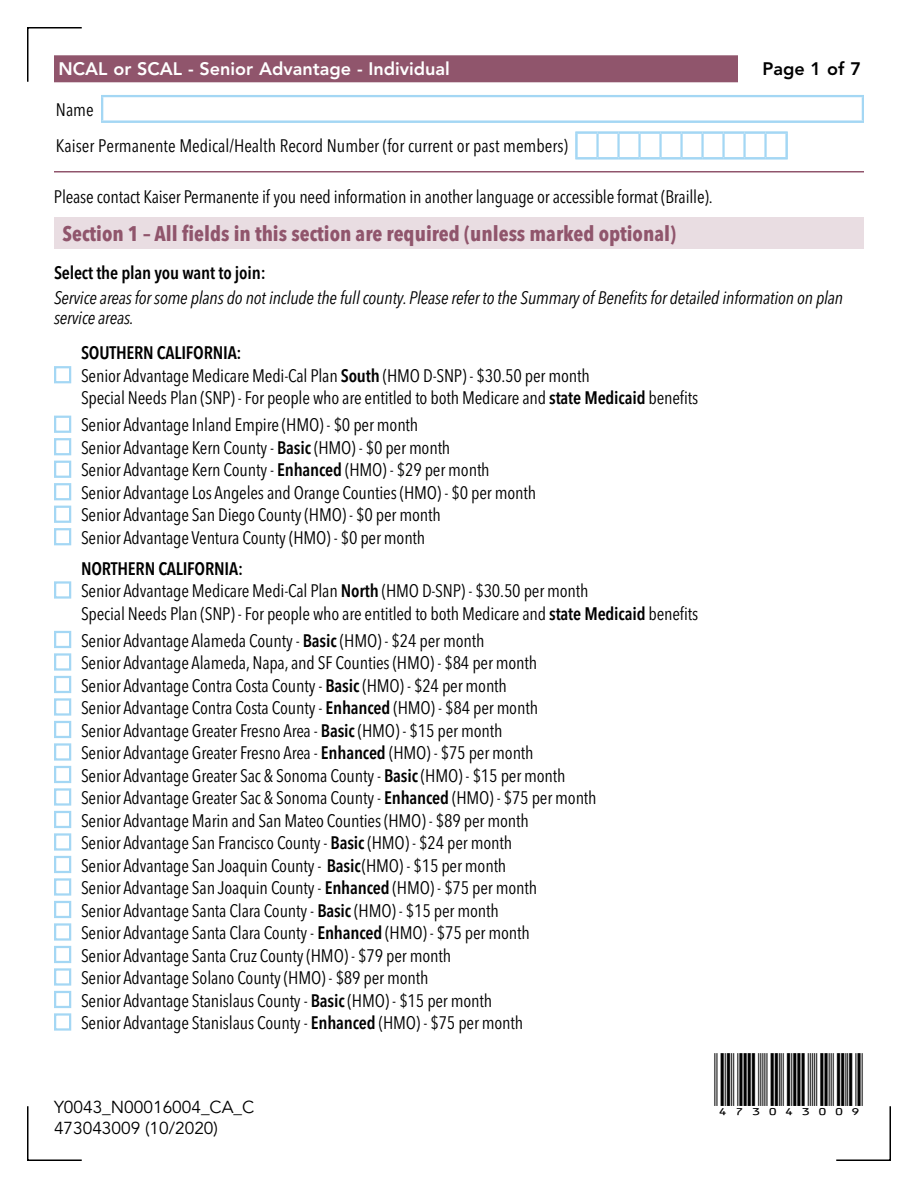
<style>
.page{position:relative;width:918px;height:1188px;background:#fff}
.page>*{position:absolute;margin:0;border:0;box-sizing:border-box;transform-origin:0 0}
.t1{font:700 condensed 21px "Avenir Next LT Pro";color:#90556c}
.t2{font:condensed 18px/22.5px "Avenir Next LT Pro";letter-spacing:-.01em;color:#000}
.t3{font:italic condensed 18px/20.2px "Avenir Next LT Pro";letter-spacing:-.01em;color:#000}
.t4{font:800 18px "Avenir LT Std";color:#fff}
.t5{font:600 condensed 18px "Avenir Next LT Pro";letter-spacing:-.01em;color:#000}
.t6{font:800 18px "Avenir LT Std";color:#000}
.t7{font:17.25px "Avenir LT Std";color:#000}
.t8{font:17.25px "ID Automation HC39 M";letter-spacing:-.01em;color:#000}
.s1{font-weight:600}
</style>
<div class="page">
<svg style="left:27px;top:27px;width:56px;height:56px"></svg>
<svg style="left:27px;top:1106px;width:55px;height:55px"></svg>
<svg style="left:836px;top:1106px;width:55px;height:55px"></svg>
<hr style="left:54px;top:171px;width:810px;height:1px;background:#90556c">
<div style="left:54px;top:217px;width:810px;height:32px;background:#e9dde2"></div>
<div style="left:54px;top:55px;width:684px;height:27px;background:#90556c"></div>
<div style="left:54px;top:366px;width:17px;height:17px;border:2px solid #a4d7f4"></div>
<div style="left:54px;top:416px;width:17px;height:17px;border:2px solid #a4d7f4"></div>
<div style="left:54px;top:438px;width:17px;height:17px;border:2px solid #a4d7f4"></div>
<div style="left:54px;top:461px;width:17px;height:17px;border:2px solid #a4d7f4"></div>
<div style="left:54px;top:483px;width:17px;height:17px;border:2px solid #a4d7f4"></div>
<div style="left:54px;top:506px;width:17px;height:17px;border:2px solid #a4d7f4"></div>
<div style="left:54px;top:528px;width:17px;height:17px;border:2px solid #a4d7f4"></div>
<div style="left:54px;top:581px;width:17px;height:18px;border:2px solid #a4d7f4"></div>
<div style="left:54px;top:631px;width:17px;height:17px;border:2px solid #a4d7f4"></div>
<div style="left:54px;top:653px;width:17px;height:18px;border:2px solid #a4d7f4"></div>
<div style="left:54px;top:676px;width:17px;height:17px;border:2px solid #a4d7f4"></div>
<div style="left:54px;top:698px;width:17px;height:18px;border:2px solid #a4d7f4"></div>
<div style="left:54px;top:721px;width:17px;height:17px;border:2px solid #a4d7f4"></div>
<div style="left:54px;top:743px;width:17px;height:18px;border:2px solid #a4d7f4"></div>
<div style="left:54px;top:766px;width:17px;height:17px;border:2px solid #a4d7f4"></div>
<div style="left:54px;top:788px;width:17px;height:18px;border:2px solid #a4d7f4"></div>
<div style="left:54px;top:811px;width:17px;height:17px;border:2px solid #a4d7f4"></div>
<div style="left:54px;top:833px;width:17px;height:18px;border:2px solid #a4d7f4"></div>
<div style="left:54px;top:856px;width:17px;height:17px;border:2px solid #a4d7f4"></div>
<div style="left:54px;top:878px;width:17px;height:18px;border:2px solid #a4d7f4"></div>
<div style="left:54px;top:901px;width:17px;height:17px;border:2px solid #a4d7f4"></div>
<div style="left:54px;top:923px;width:17px;height:18px;border:2px solid #a4d7f4"></div>
<div style="left:54px;top:946px;width:17px;height:17px;border:2px solid #a4d7f4"></div>
<div style="left:54px;top:968px;width:17px;height:18px;border:2px solid #a4d7f4"></div>
<div style="left:54px;top:991px;width:17px;height:17px;border:2px solid #a4d7f4"></div>
<div style="left:54px;top:1013px;width:17px;height:18px;border:2px solid #a4d7f4"></div>
<hr style="left:101px;top:95px;width:763px;height:2px;background:#a4d7f4">
<hr style="left:101px;top:97px;width:2px;height:23px;background:#a4d7f4">
<hr style="left:862px;top:97px;width:2px;height:23px;background:#a4d7f4">
<hr style="left:101px;top:120px;width:763px;height:3px;background:#a4d7f4">
<hr style="left:575px;top:132px;width:23px;height:2px;background:#a4d7f4">
<hr style="left:575px;top:134px;width:3px;height:23px;background:#a4d7f4">
<hr style="left:598px;top:132px;width:21px;height:2px;background:#a4d7f4">
<hr style="left:596px;top:134px;width:3px;height:23px;background:#a4d7f4">
<hr style="left:619px;top:132px;width:21px;height:2px;background:#a4d7f4">
<hr style="left:617px;top:134px;width:3px;height:23px;background:#a4d7f4">
<hr style="left:640px;top:132px;width:21px;height:2px;background:#a4d7f4">
<hr style="left:638px;top:134px;width:3px;height:23px;background:#a4d7f4">
<hr style="left:661px;top:132px;width:21px;height:2px;background:#a4d7f4">
<hr style="left:659px;top:134px;width:3px;height:23px;background:#a4d7f4">
<hr style="left:682px;top:132px;width:21px;height:2px;background:#a4d7f4">
<hr style="left:680px;top:134px;width:3px;height:23px;background:#a4d7f4">
<hr style="left:703px;top:132px;width:21px;height:2px;background:#a4d7f4">
<hr style="left:701px;top:134px;width:3px;height:23px;background:#a4d7f4">
<hr style="left:724px;top:132px;width:21px;height:2px;background:#a4d7f4">
<hr style="left:722px;top:134px;width:3px;height:23px;background:#a4d7f4">
<hr style="left:745px;top:132px;width:21px;height:2px;background:#a4d7f4">
<hr style="left:743px;top:134px;width:3px;height:23px;background:#a4d7f4">
<hr style="left:766px;top:132px;width:22px;height:2px;background:#a4d7f4">
<hr style="left:764px;top:134px;width:3px;height:23px;background:#a4d7f4">
<hr style="left:785px;top:134px;width:3px;height:23px;background:#a4d7f4">
<hr style="left:575px;top:157px;width:23px;height:2px;background:#a4d7f4">
<hr style="left:598px;top:157px;width:21px;height:2px;background:#a4d7f4">
<hr style="left:619px;top:157px;width:21px;height:2px;background:#a4d7f4">
<hr style="left:640px;top:157px;width:21px;height:2px;background:#a4d7f4">
<hr style="left:661px;top:157px;width:21px;height:2px;background:#a4d7f4">
<hr style="left:682px;top:157px;width:21px;height:2px;background:#a4d7f4">
<hr style="left:703px;top:157px;width:21px;height:2px;background:#a4d7f4">
<hr style="left:724px;top:157px;width:21px;height:2px;background:#a4d7f4">
<hr style="left:745px;top:157px;width:21px;height:2px;background:#a4d7f4">
<hr style="left:766px;top:157px;width:22px;height:2px;background:#a4d7f4">
<p class="t4" style="left:59px;top:58px;width:393px">NCAL or SCAL - Senior Advantage - Individual</p>
<p class="t6" style="left:762px;top:58px;width:100px">Page 1 of 7</p>
<p class="t2" style="left:56px;top:92px;width:514px;line-height:36px">Name<br>Kaiser Permanente Medical/Health Record Number (for current or past members)</p>
<p class="t2" style="left:54px;top:185px;width:660px">Please contact Kaiser Permanente if you need information in another language or accessible format (Braille).</p>
<p class="t1" style="left:62px;top:221px;width:615px">Section 1 – All fields in this section are required (unless marked optional)</p>
<p class="t5" style="left:54px;top:262px;width:213px">Select the plan you want to join:</p>
<p class="t3" style="left:54px;top:287px;width:791px">Service areas for some plans do not include the full county. Please refer to the Summary of Benefits for detailed information on plan service areas.</p>
<p class="t2" style="left:81px;top:342px;width:619px"><span class="s1">SOUTHERN CALIFORNIA:<br></span>Senior Advantage Medicare Medi-Cal Plan <span class="s1">South</span> (HMO D-SNP) - $30.50 per month<br>Special Needs Plan (SNP) - For people who are entitled to both Medicare and <span class="s1">state Medicaid</span> benefits</p>
<p class="t2" style="left:81px;top:414px;width:457px">Senior Advantage Inland Empire (HMO) - $0 per month<br>Senior Advantage Kern County - <span class="s1">Basic</span> (HMO) - $0 per month<br>Senior Advantage Kern County - <span class="s1">Enhanced</span> (HMO) - $29 per month<br>Senior Advantage Los Angeles and Orange Counties (HMO) - $0 per month Senior Advantage San Diego County (HMO) - $0 per month<br>Senior Advantage Ventura County (HMO) - $0 per month</p>
<p class="t2" style="left:81px;top:557px;width:619px"><span class="s1">NORTHERN CALIFORNIA:<br></span>Senior Advantage Medicare Medi-Cal Plan <span class="s1">North</span> (HMO D-SNP) - $30.50 per month<br>Special Needs Plan (SNP) - For people who are entitled to both Medicare and <span class="s1">state Medicaid</span> benefits</p>
<p class="t2" style="left:81px;top:629px;width:517px">Senior Advantage Alameda County - <span class="s1">Basic</span> (HMO) - $24 per month<br>Senior Advantage Alameda, Napa, and SF Counties (HMO) - $84 per month<br>Senior Advantage Contra Costa County - <span class="s1">Basic</span> (HMO) - $24 per month<br>Senior Advantage Contra Costa County - <span class="s1">Enhanced</span> (HMO) - $84 per month<br>Senior Advantage Greater Fresno Area - <span class="s1">Basic</span> (HMO) - $15 per month<br>Senior Advantage Greater Fresno Area - <span class="s1">Enhanced</span> (HMO) - $75 per month<br>Senior Advantage Greater Sac &amp; Sonoma County - <span class="s1">Basic</span> (HMO) - $15 per month Senior Advantage Greater Sac &amp; Sonoma County - <span class="s1">Enhanced</span> (HMO) - $75 per month Senior Advantage Marin and San Mateo Counties (HMO) - $89 per month<br>Senior Advantage San Francisco County - <span class="s1">Basic</span> (HMO) - $24 per month<br>Senior Advantage San Joaquin County - <span class="s1">Basic</span> (HMO) - $15 per month<br>Senior Advantage San Joaquin County - <span class="s1">Enhanced</span> (HMO) - $75 per month<br>Senior Advantage Santa Clara County - <span class="s1">Basic</span> (HMO) - $15 per month<br>Senior Advantage Santa Clara County - <span class="s1">Enhanced</span> (HMO) - $75 per month<br>Senior Advantage Santa Cruz County (HMO) - $79 per month<br>Senior Advantage Solano County (HMO) - $89 per month<br>Senior Advantage Stanislaus County - <span class="s1">Basic</span> (HMO) - $15 per month<br>Senior Advantage Stanislaus County - <span class="s1">Enhanced</span> (HMO) - $75 per month</p>
<p class="t7" style="left:54px;top:1098px;width:202px">Y0043_N00016004_CA_C</p>
<p class="t7" style="left:54px;top:1119px;width:166px">473043009 (10/2020)</p>
<p class="t8" style="left:715px;top:1090px;width:151px">473043009</p>
</div>
